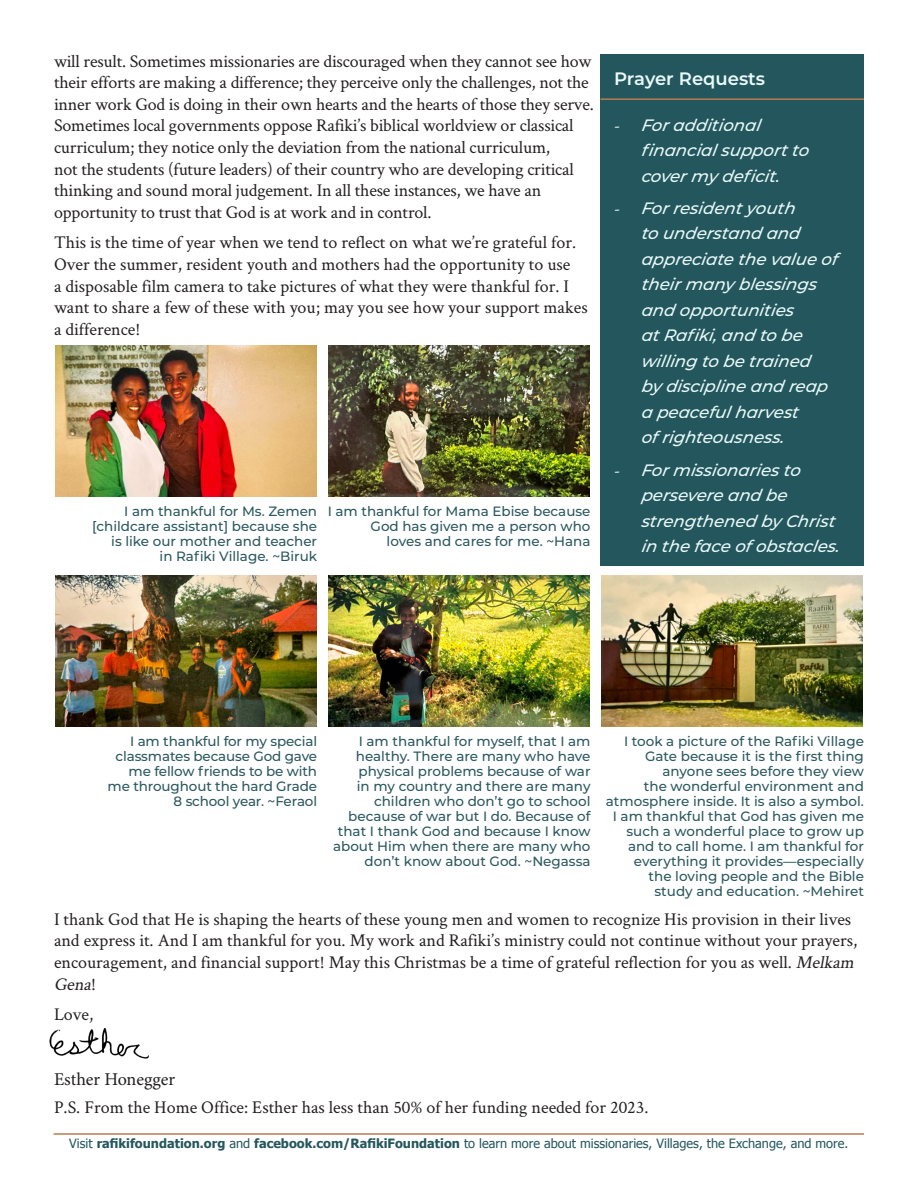
<style>
.page{position:relative;width:918px;height:1188px;background:#fff}
.page>*{position:absolute;margin:0;border:0;box-sizing:border-box;transform-origin:0 0}
.Body_copy{font:18px/21.6px "Crimson Text";color:#231f20}
.t1{font:18px "Minion Pro";color:#231f20}
.rule{font:600 18px "Montserrat";color:#eafafa}
.t2{font:italic 500 16.5px/25.5px "Montserrat";letter-spacing:-.005em;color:#eafafa}
.Photo_Caption{font:500 13.5px/15px "Montserrat";color:#2b585e;text-align:right}
.t3{font:12.75px "Tahoma";color:#24575d}
.s1{font-family:"Crimson Text";font-weight:400;font-style:normal}
.s2{font-style:italic}
.s3{font-weight:700}
</style>
<div class="page">
<img style="left:49px;top:1028px;width:100px;height:31px">
<hr style="left:54px;top:1133px;width:810px;height:2px;background:#b77b52">
<div style="left:601px;top:54px;width:263px;height:512px;background:#24575d"></div>
<hr style="left:601px;top:98px;width:263px;height:2px;background:#b77b52">
<img style="left:55px;top:575px;width:261px;height:151px">
<img style="left:328px;top:346px;width:262px;height:151px">
<img style="left:602px;top:575px;width:261px;height:151px">
<img style="left:55px;top:346px;width:261px;height:151px">
<img style="left:328px;top:575px;width:262px;height:151px">
<p class="Body_copy" style="left:54px;top:49px;width:541px">will result. Sometimes missionaries are discouraged when they cannot see how their efforts are making a difference; they perceive only the challenges, not the inner work God is doing in their own hearts and the hearts of those they serve.<br>Sometimes local governments oppose Rafiki’s biblical worldview or classical curriculum; they notice only the deviation from the national curriculum,<br>not the students (future leaders) of their country who are developing critical thinking and sound moral judgement. In all these instances, we have an opportunity to trust that God is at work and in control.</p>
<p class="Body_copy" style="left:54px;top:231px;width:535px">This is the time of year when we tend to reflect on what we’re grateful for.<br>Over the summer, resident youth and mothers had the opportunity to use<br>a disposable film camera to take pictures of what they were thankful for. I want to share a few of these with you; may you see how your support makes a difference!</p>
<p class="Photo_Caption" style="left:92px;top:503px;width:227px">I am thankful for Ms. Zemen [childcare assistant] because she is like our mother and teacher<br>in Rafiki Village. ~Biruk</p>
<p class="Photo_Caption" style="left:328px;top:503px;width:264px">I am thankful for Mama Ebise because<br>God has given me a person who<br>loves and cares for me. ~Hana</p>
<p class="rule" style="left:614px;top:66px;width:153px">Prayer Requests</p>
<p class="t2" style="left:641px;top:111px;width:173px;text-indent:-27px"><span class="s1">-</span> Foradditional financialsupportto covermy deficit.</p>
<p class="t2" style="left:641px;top:195px;width:198px;text-indent:-27px"><span class="s1">-</span> Forresidentyouth<br>to understand and appreciate the value of theirmany blessings and opportunities atRafiki, and to be willing to be trained by discipline and reap a peacefulharvest<br>of righteousness.</p>
<p class="t2" style="left:641px;top:456px;width:204px;text-indent:-27px"><span class="s1">-</span> Formissionaries to persevere and be strengthened by Christ in the face of obstacles.</p>
<p class="Photo_Caption" style="left:108px;top:733px;width:211px">I am thankful for my special classmates because God gave me fellow friends to be with me throughout the hard Grade<br>8 school year. ~Feraol</p>
<p class="Photo_Caption" style="left:333px;top:733px;width:259px">I am thankful for myself, that I am healthy. There are many who have physical problems because of war<br>in my country and there are many children who don’t go to school because of war but I do. Because of that I thank God and because I know about Him when there are many who don’t know about God. ~Negassa</p>
<p class="Photo_Caption" style="left:606px;top:733px;width:260px">I took a picture of the Rafiki Village Gate because it is the first thing anyone sees before they view<br>the wonderful environment and atmosphere inside. It is also a symbol.<br>I am thankful that God has given me such a wonderful place to grow up and to call home. I am thankful for everything it provides—especially<br>the loving people and the Bible<br>study and education. ~Mehiret</p>
<p class="Body_copy" style="left:54px;top:908px;width:806px">I thank God that He is shaping the hearts of these young men and women to recognize His provision in their lives and express it. And I am thankful for you. My work and Rafiki’s ministry could not continue without your prayers, encouragement, and financial support! May this Christmas be a time of grateful reflection for you as well. <span class="s2">Melkam Gena</span>!</p>
<p class="Body_copy" style="left:54px;top:1003px;width:41px">Love,</p>
<p class="t1" style="left:54px;top:1067px;width:123px">Esther Honegger</p>
<p class="Body_copy" style="left:54px;top:1096px;width:596px">P.S. From the Home Office: Esther has less than 50% of her funding needed for 2023.</p>
<p class="t3" style="left:69px;top:1135px;width:780px">Visit <span class="s3">rafikifoundation.org</span> and <span class="s3">facebook.com/RafikiFoundation</span> to learn more about missionaries, Villages, the Exchange, and more.</p>
</div>
